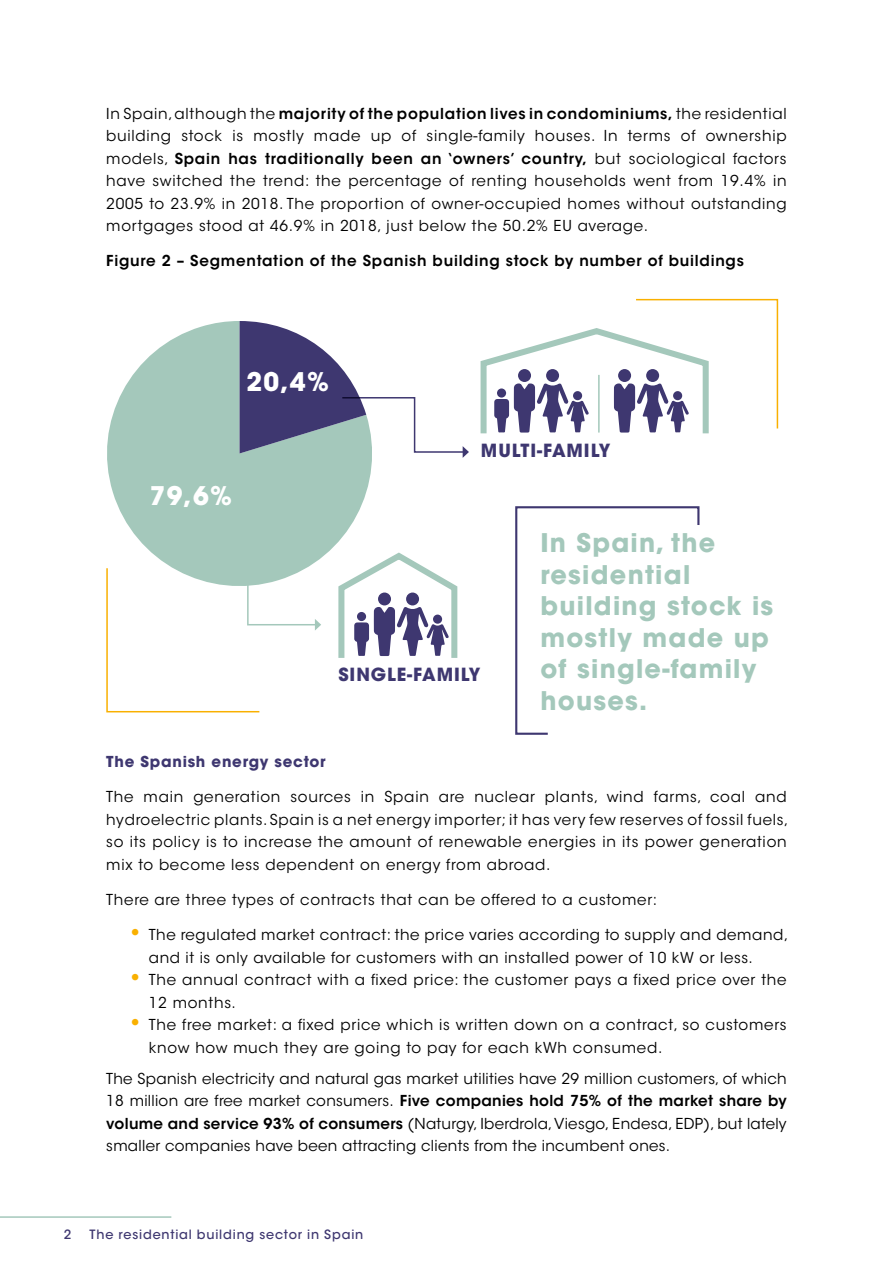
<style>
.page{position:relative;width:893px;height:1263px;background:#fff}
.page>*{position:absolute;margin:0;border:0;box-sizing:border-box;transform-origin:0 0}
.t1{font:700 25.5px/31.5px "ITC Avant Garde Std";letter-spacing:.05em;color:#a4c8bb}
.t2{font:700 25.5px "ITC Avant Garde Std";color:#fff}
.t3{font:700 18px "ITC Avant Garde Std";letter-spacing:.05em;color:#3e3770}
.t4{font:15px/22.5px "ITC Avant Garde Std";letter-spacing:.05em;color:#000}
.t5{font:600 15px "ITC Avant Garde Std";letter-spacing:.05em;color:#000}
.t6{font:700 15px "ITC Avant Garde Std";letter-spacing:.05em;color:#3e3770}
.t7{font:500 12.75px "ITC Avant Garde Std";letter-spacing:.065em;color:#3e3770}
.s1{font-weight:600}
.s2{font-weight:700;font-size:21px;color:#f9b000}
</style>
<div class="page">
<svg style="left:107px;top:321px;width:265px;height:237px;background:#b1cfc4"></svg>
<svg style="left:335px;top:549px;width:123px;height:109px"></svg>
<div style="left:378px;top:592px;width:13px;height:13px;background:#3e3770;border-radius:50%"></div>
<div style="left:406px;top:592px;width:13px;height:13px;background:#3e3770;border-radius:50%"></div>
<div style="left:357px;top:612px;width:9px;height:9px;background:#3e3770;border-radius:50%"></div>
<div style="left:433px;top:614px;width:9px;height:10px;background:#3e3770;border-radius:50%"></div>
<svg style="left:240px;top:321px;width:229px;height:137px"></svg>
<svg style="left:515px;top:506px;width:185px;height:229px"></svg>
<svg style="left:106px;top:543px;width:215px;height:170px"></svg>
<svg style="left:480px;top:298px;width:299px;height:136px"></svg>
<hr style="left:0;top:1216px;width:171px;height:2px;background:#a4c8bb">
<p class="t4" style="left:106px;top:102px;width:682px;text-align:justify">In Spain, although the <span class="s1">majority of the population lives in condominiums,</span> the residential building stock is mostly made up of single-family houses. In terms of ownership models, <span class="s1">Spain has traditionally been an ‘owners’ country,</span> but sociological factors have switched the trend: the percentage of renting households went from 19.4% in 2005 to 23.9% in 2018. The proportion of owner-occupied homes without outstanding mortgages stood at 46.9% in 2018, just below the 50.2% EU average.</p>
<p class="t5" style="left:106px;top:251px;width:639px">Figure 2 – Segmentation of the Spanish building stock by number of buildings</p>
<h1 class="t2" style="left:247px;top:365px;width:84px">20,4%</h1>
<h1 class="t2" style="left:150px;top:479px;width:84px">79,6%</h1>
<p class="t3" style="left:481px;top:438px;width:131px">MULTI-FAMILY</p>
<p class="t3" style="left:338px;top:662px;width:144px">SINGLE-FAMILY</p>
<h1 class="t1" style="left:540px;top:527px;width:234px">In Spain, the residential building stock is mostly made up of single-family houses.</h1>
<p class="t6" style="left:106px;top:752px;width:221px">The Spanish energy sector</p>
<p class="t4" style="left:106px;top:786px;width:684px">The main generation sources in Spain are nuclear plants, wind farms, coal and hydroelectric plants. Spain is a net energy importer; it has very few reserves of fossil fuels, so its policy is to increase the amount of renewable energies in its power generation mix to become less dependent on energy from abroad.</p>
<p class="t4" style="left:106px;top:888px;width:552px">There are three types of contracts that can be offered to a customer:</p>
<p class="t4" style="left:149px;top:924px;width:641px;text-indent:-21px"><span class="s2">•</span> The regulated market contract: the price varies according to supply and demand, and it is only available for customers with an installed power of 10 kW or less.</p>
<p class="t4" style="left:149px;top:969px;width:639px;text-indent:-21px"><span class="s2">•</span> The annual contract with a fixed price: the customer pays a fixed price over the<br>12 months.</p>
<p class="t4" style="left:149px;top:1014px;width:639px;text-indent:-21px"><span class="s2">•</span> The free market: a fixed price which is written down on a contract, so customers know how much they are going to pay for each kWh consumed.</p>
<p class="t4" style="left:106px;top:1067px;width:682px;text-align:justify">The Spanish electricity and natural gas market utilities have 29 million customers, of which 18 million are free market consumers. <span class="s1">Five companies hold 75% of the market share by volume and service 93% of consumers</span> (Naturgy, Iberdrola, Viesgo, Endesa, EDP), but lately smaller companies have been attracting clients from the incumbent ones.</p>
<p class="t7" style="left:64px;top:1227px;width:9px">2</p>
<p class="t7" style="left:90px;top:1227px;width:275px">The residential building sector in Spain</p>
</div>
